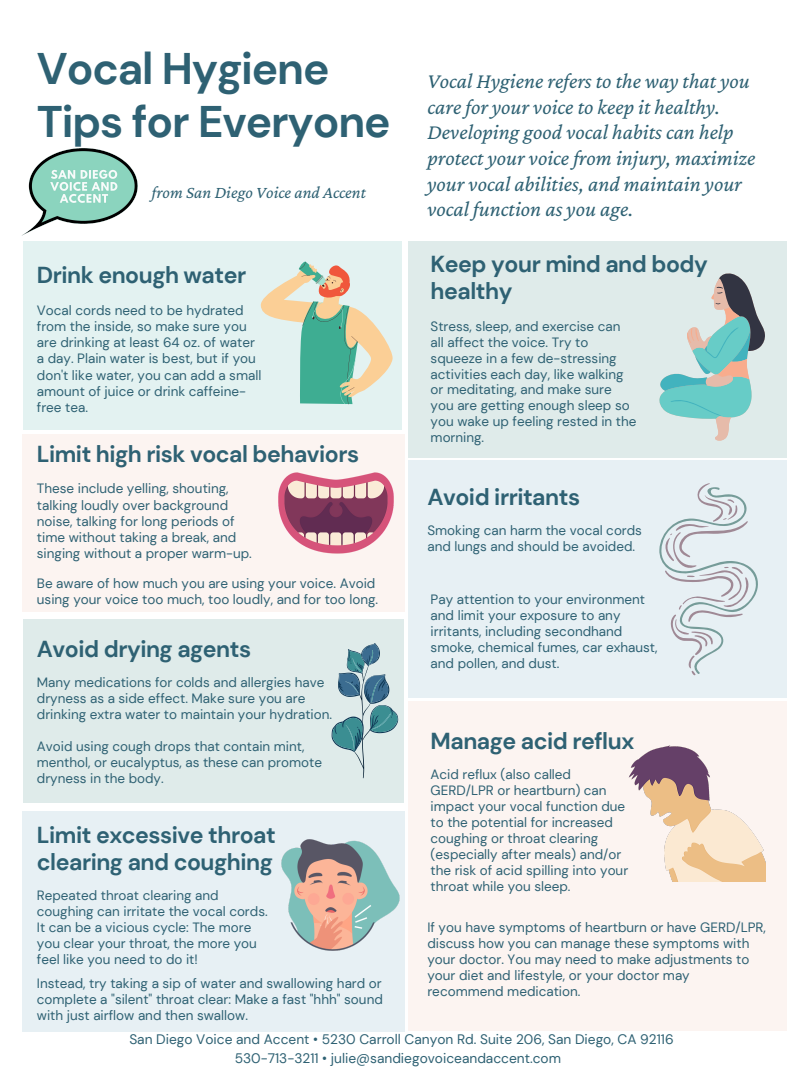
<style>
.page{position:relative;width:810px;height:1080px;background:#fff}
.page>*{position:absolute;margin:0;border:0;box-sizing:border-box;transform-origin:0 0}
.t1{font:700 44.19px/53px "DM Sans";letter-spacing:-.025em;color:#2e6173}
.t2{font:700 23.06px/27.6px "DM Sans";letter-spacing:-.02em;color:#2e6173}
.t3{font:italic 21.88px/25.7px "Crimson Pro";color:#2e6173}
.t4{font:italic 17.5px "Crimson Pro";color:#2e6173}
.t5{font:13.75px/19.2px "DM Sans";color:#2e6173;text-align:center}
.t6{font:13.5px/15.9px "DM Sans";color:#2e6173}
</style>
<div class="page">
<div style="left:22px;top:434px;width:382px;height:178px;background:#fcf4f1"></div>
<div style="left:408px;top:241px;width:379px;height:216px;background:#dfebea"></div>
<div style="left:408px;top:461px;width:379px;height:237px;background:#e7f0f4"></div>
<div style="left:23px;top:619px;width:381px;height:184px;background:#dfebea"></div>
<div style="left:408px;top:701px;width:379px;height:330px;background:#fcf4f1"></div>
<div style="left:22px;top:811px;width:383px;height:220px;background:#e7f0f4"></div>
<div style="left:23px;top:241px;width:378px;height:189px;background:#e3f2f1"></div>
<img style="left:22px;top:149px;width:115px;height:86px">
<svg style="left:261px;top:261px;width:132px;height:143px"></svg>
<svg style="left:660px;top:273px;width:105px;height:168px"></svg>
<svg style="left:332px;top:643px;width:66px;height:135px"></svg>
<svg style="left:659px;top:483px;width:99px;height:192px"></svg>
<img style="left:628px;top:745px;width:138px;height:137px">
<img style="left:281px;top:839px;width:119px;height:112px">
<img style="left:278px;top:472px;width:116px;height:82px">
<h1 class="t1" style="left:37px;top:42px;width:355px">Vocal Hygiene<br>Tips for Everyone</h1>
<p class="t4" style="left:152px;top:182px;width:215px">from San Diego Voice and Accent</p>
<h2 class="t2" style="left:37px;top:261px;width:211px">Drink enough water</h2>
<p class="t6" style="left:37px;top:303px;width:226px">Vocal cords need to be hydrated from the inside, so make sure you are drinking at least 64 oz. of water a day. Plain water is best, but if you don't like water, you can add a small amount of juice or drink caffeine&shy;free tea.</p>
<h2 class="t2" style="left:37px;top:441px;width:324px">Limit high risk vocal behaviors</h2>
<p class="t6" style="left:37px;top:481px;width:217px;line-height:16.2px">These include yelling, shouting, talking loudly over background noise, talking for long periods of time without taking a break, and singing without a proper warm-up.</p>
<h3 class="t3" style="left:427px;top:68px;width:329px">Vocal Hygiene refers to the way that you carefor your voice to keep it healthy.<br>Developing good vocal habits can help protect your voicefrom injury, maximize your vocal abilities, and maintain your vocal function as you age.</h3>
<h2 class="t2" style="left:431px;top:250px;width:279px">Keep your mind and body healthy</h2>
<p class="t6" style="left:431px;top:318px;width:207px">Stress, sleep, and exercise can all affect the voice. Try to squeeze in a few de-stressing activities each day, like walking or meditating, and make sure you are getting enough sleep so you wake up feeling rested in the morning.</p>
<h2 class="t2" style="left:427px;top:483px;width:154px">Avoid irritants</h2>
<p class="t6" style="left:427px;top:522px;width:216px">Smoking can harm the vocal cords and lungs and should be avoided.</p>
<p class="t6" style="left:37px;top:576px;width:343px">Be aware of how much you are using your voice. Avoid using your voice too much, too loudly, and for too long.</p>
<p class="t6" style="left:431px;top:591px;width:228px">Pay attention to your environment and limit your exposure to any irritants, including secondhand smoke, chemical fumes, car exhaust, and pollen, and dust.</p>
<h2 class="t2" style="left:37px;top:635px;width:216px">Avoid drying agents</h2>
<p class="t6" style="left:37px;top:674px;width:297px">Many medications for colds and allergies have dryness as a side effect. Make sure you are drinking extra water to maintain your hydration.</p>
<p class="t6" style="left:37px;top:738px;width:287px">Avoid using cough drops that contain mint, menthol, or eucalyptus, as these can promote dryness in the body.</p>
<h2 class="t2" style="left:431px;top:727px;width:205px">Manage acid reflux</h2>
<p class="t6" style="left:431px;top:767px;width:199px">Acid reflux (also called<br>GERD/LPR or heartburn) can impact your vocal function due to the potential for increased coughing or throat clearing (especially after meals) and/or the risk of acid spilling into your throat while you sleep.</p>
<h2 class="t2" style="left:37px;top:821px;width:241px">Limit excessive throat clearing and coughing</h2>
<p class="t6" style="left:37px;top:888px;width:232px">Repeated throat clearing and coughing can irritate the vocal cords.<br>It can be a vicious cycle: The more you clear your throat, the more you feel like you need to do it!</p>
<p class="t6" style="left:427px;top:919px;width:340px">If you have symptoms of heartburn or have GERD/LPR, discuss how you can manage these symptoms with your doctor. You may need to make adjustments to your diet and lifestyle, or your doctor may recommend medication.</p>
<p class="t5" style="left:129px;top:1029px;width:546px">San Diego Voice and Accent • 5230 Carroll Canyon Rd. Suite 206, San Diego, CA 92116<br>530-713-3211 • julie@sandiegovoiceandaccent.com</p>
<p class="t6" style="left:37px;top:975px;width:347px;text-align:justify">Instead, try taking a sip of water and swallowing hard or complete a "silent" throat clear: Make a fast "hhh" sound with just airflow and then swallow.</p>
</div>
